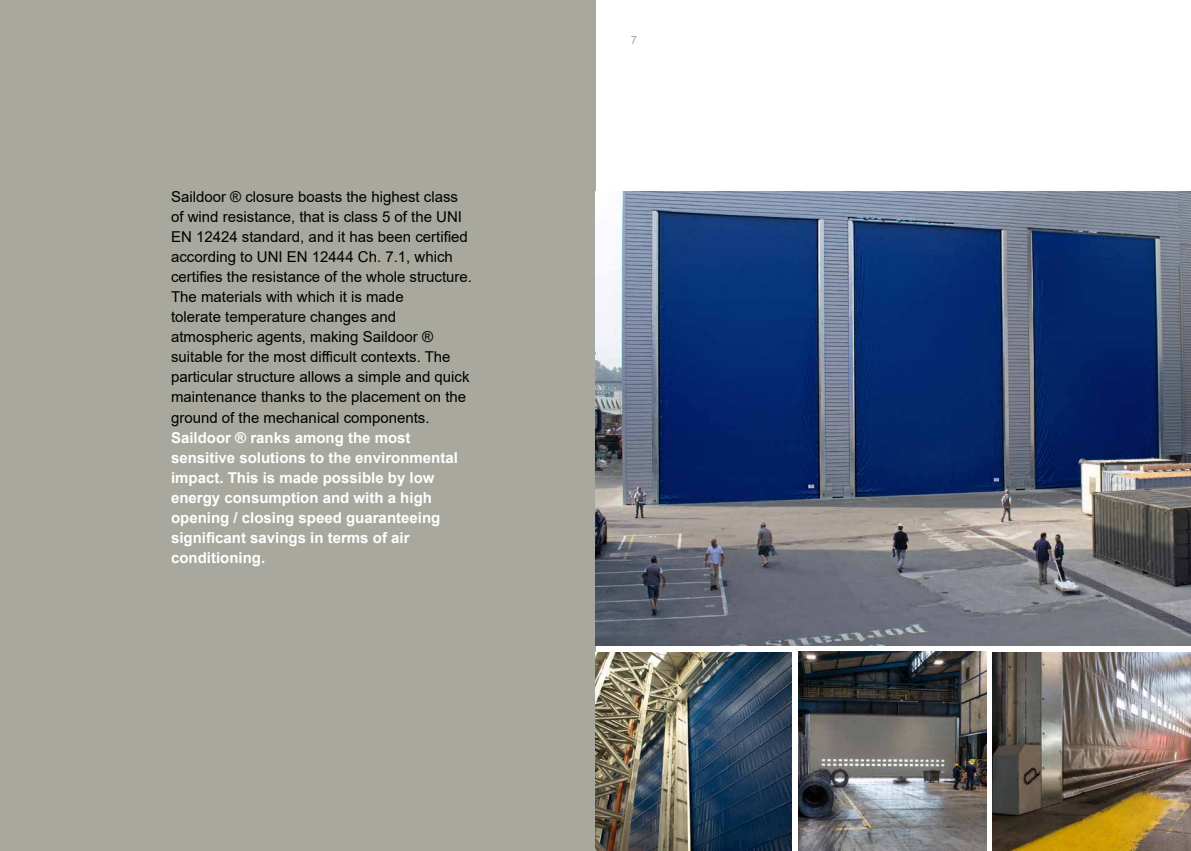
<style>
.page{position:relative;width:1191px;height:851px;background:#fff}
.page>*{position:absolute;margin:0;border:0;box-sizing:border-box;transform-origin:0 0}
.t1{font:15px/20px "Arial";color:#000}
.t2{font:700 15px/20px "Arial";color:#fff}
.t3{font:11.25px "Arial";color:#a8a89e}
</style>
<div class="page">
<div style="left:0;top:0;width:595px;height:850px;background:#a8a89e"></div>
<img style="left:595px;top:191px;width:596px;height:454px">
<img style="left:595px;top:652px;width:196px;height:198px">
<img style="left:992px;top:652px;width:199px;height:198px">
<img style="left:798px;top:651px;width:188px;height:199px">
<p class="t1" style="left:171px;top:187px;width:302px">Saildoor ® closure boasts the highest class of wind resistance, that is class 5 of the UNI EN 12424 standard, and it has been certified according to UNI EN 12444 Ch. 7.1, which certifies the resistance of the whole structure.<br>The materials with which it is made<br>tolerate temperature changes and atmospheric agents, making Saildoor ® suitable for the most difficult contexts. The particular structure allows a simple and quick maintenance thanks to the placement on the ground of the mechanical components.</p>
<p class="t2" style="left:171px;top:427px;width:288px">Saildoor ® ranks among the most sensitive solutions to the environmental impact. This is made possible by low energy consumption and with a high opening / closing speed guaranteeing significant savings in terms of air conditioning.</p>
<p class="t3" style="left:631px;top:32px;width:8px">7</p>
</div>
